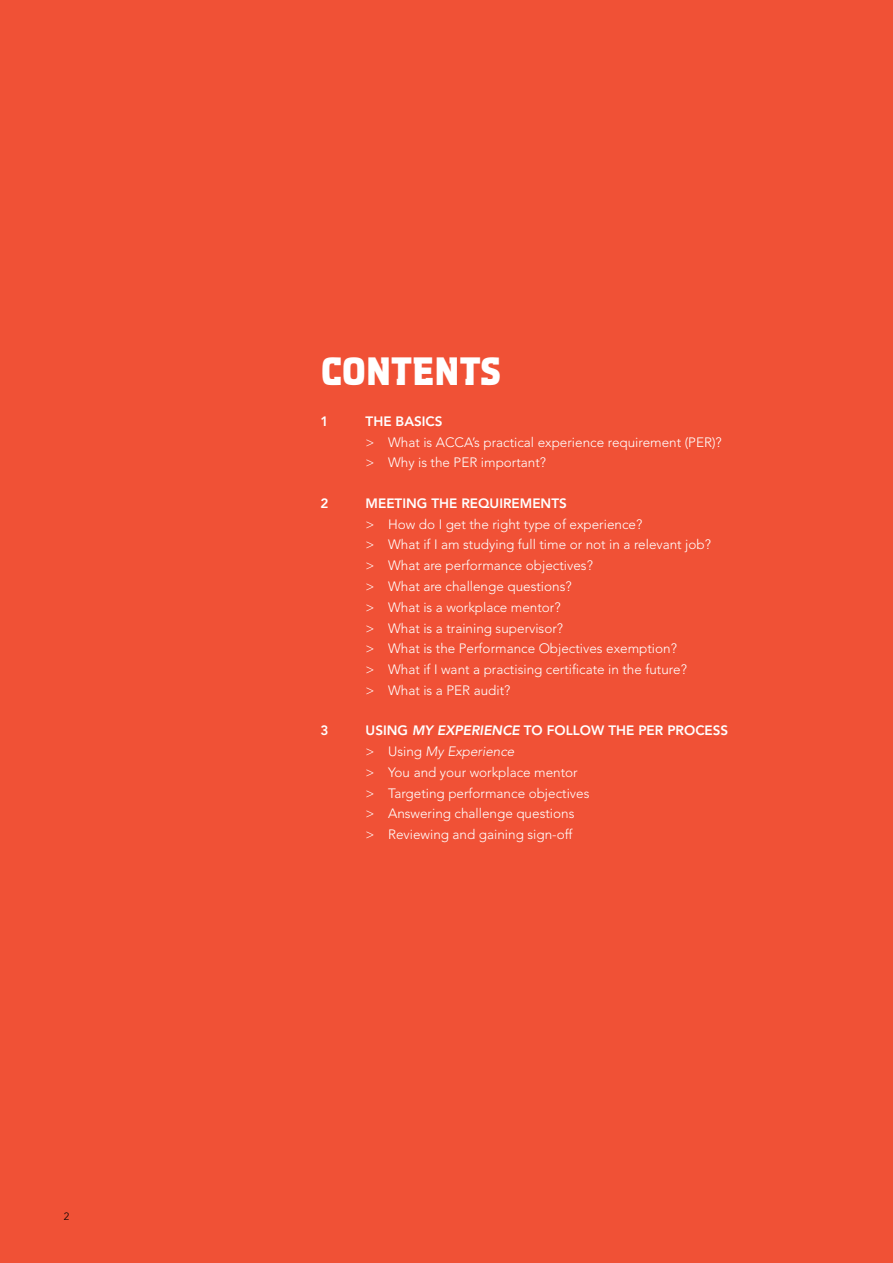
<style>
.page{position:relative;width:893px;height:1263px;background:#f05136}
.page>*{position:absolute;margin:0;border:0;box-sizing:border-box;transform-origin:0 0}
.t1{font:37.5px "Cg Aquarius No 8";color:#fff}
.t2{font:300 13.5px/20.7px "Avenir";color:#fff}
.t3{font:800 13.5px "Avenir";color:#fff}
.t4{font:300 10.5px "Avenir";color:#000}
.s1{font-style:italic}
</style>
<div class="page">
<p class="t4" style="left:64px;top:1211px;width:7px">2</p>
<h1 class="t1" style="left:321px;top:350px;width:69px">CONTENT</h1>
<h1 class="t1" style="left:479px;top:350px;width:24px">S</h1>
<p class="t3" style="left:321px;top:413px;width:9px">1</p>
<p class="t3" style="left:366px;top:413px;width:78px">THE BASICS</p>
<p class="t2" style="left:366px;top:432px;width:358px">&gt; What is ACCA’s practical experience requirement (PER)? &gt; Why is the PER important?</p>
<p class="t3" style="left:321px;top:495px;width:9px">2</p>
<p class="t3" style="left:366px;top:495px;width:20px">MEETI</p>
<p class="t3" style="left:406px;top:495px;width:35px">NG THE</p>
<p class="t3" style="left:461px;top:495px;width:61px">REQUIREME</p>
<p class="t3" style="left:541px;top:495px;width:20px">NTS</p>
<p class="t2" style="left:366px;top:514px;width:347px">&gt; How do I get the right type of experience?<br>&gt; What if I am studying full time or not in a relevant job? &gt; What are performance objectives?<br>&gt; What are challenge questions?<br>&gt; What is a workplace mentor?<br>&gt; What is a training supervisor?<br>&gt; What is the Performance Objectives exemption?<br>&gt; What if I want a practising certificate in the future?<br>&gt; What is a PER audit?</p>
<p class="t3" style="left:321px;top:723px;width:21px">3 USI</p>
<p class="t3" style="left:387px;top:723px;width:231px">NG <span class="s1">MY EXPERIENCE</span> TO FOLLOW THE</p>
<p class="t3" style="left:638px;top:723px;width:66px">PER PROCESS</p>
<p class="t2" style="left:366px;top:741px;width:225px">&gt; Using <span class="s1">My Experience<br></span>&gt; You and your workplace mentor &gt; Targeting performance objectives &gt; Answering challenge questions<br>&gt; Reviewing and gaining sign-off</p>
</div>
